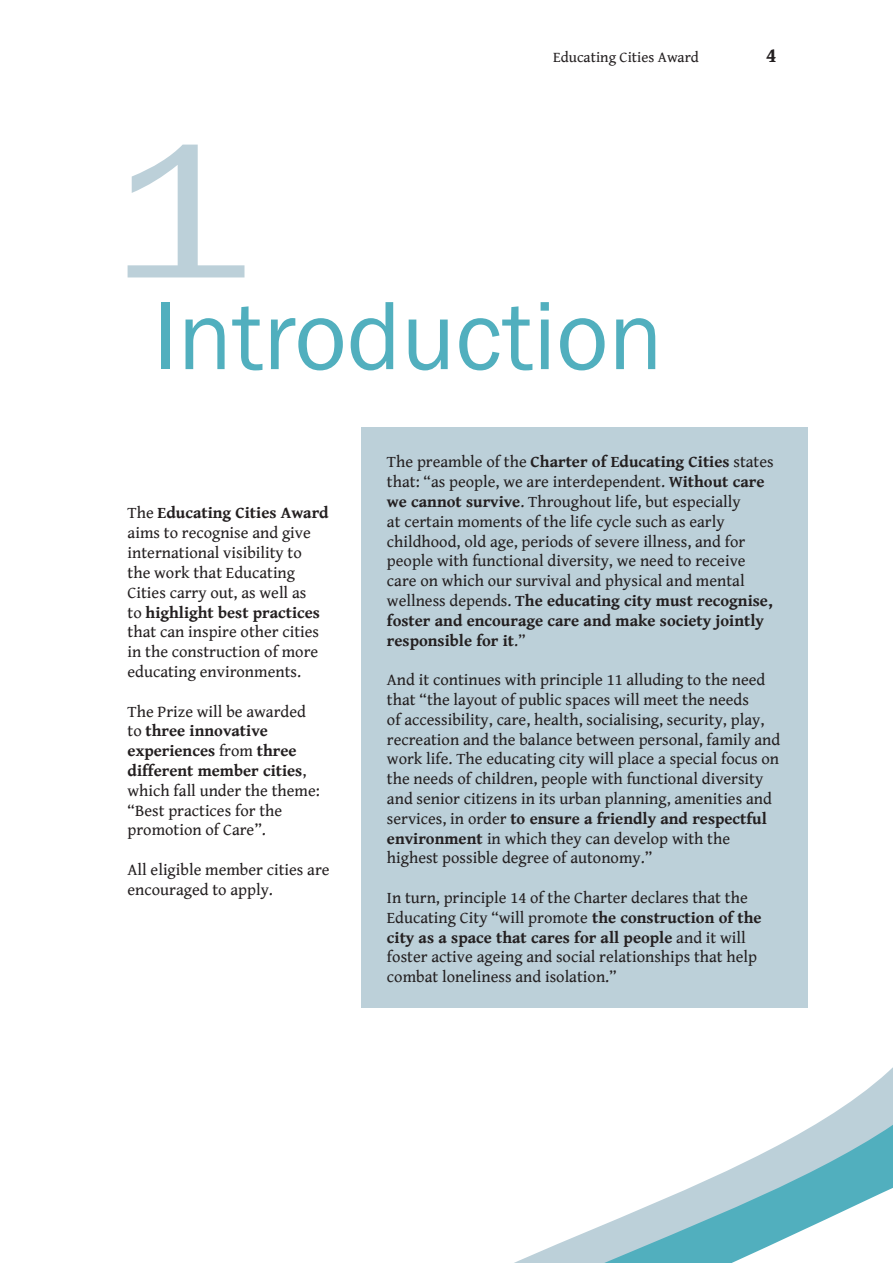
<style>
.page{position:relative;width:893px;height:1263px;background:#fff}
.page>*{position:absolute;margin:0;border:0;box-sizing:border-box;transform-origin:0 0}
._2_Títol{font:100.5px "Franklin Gothic";color:#51afbe}
.t1{font:700 21px "Gentium Book Basic";color:#231f20}
._1_Text_normal_bàsic{font:16.5px/19.8px "Gentium Book Basic";color:#231f20}
.t2{font:15px "Gentium Book Basic";color:#231f20}
.s1{font-weight:700}
</style>
<div class="page">
<svg style="left:128px;top:145px;width:116px;height:132px"></svg>
<div style="left:361px;top:427px;width:447px;height:581px;background:#bcd0d9"></div>
<svg style="left:514px;top:1067px;width:379px;height:196px"></svg>
<p class="t2" style="left:553px;top:46px;width:147px">Educating Cities Award</p>
<p class="t1" style="left:766px;top:39px;width:12px">4</p>
<p class="_2_Títol" style="left:153px;top:273px;width:512px">Introduction</p>
<p class="_1_Text_normal_bàsic" style="left:128px;top:503px;width:203px">The <span class="s1">Educating Cities Award </span>aims to recognise and give international visibility to the work that Educating<br>Cities carry out, as well as<br>to <span class="s1">highlight best practices </span>that can inspire other cities in the construction of more educating environments.</p>
<p class="_1_Text_normal_bàsic" style="left:128px;top:701px;width:194px">The Prize will be awarded to <span class="s1">three innovative experiences</span> from <span class="s1">three different member cities</span>, which fall under the theme: “Best practices for the promotion of Care”.</p>
<p class="_1_Text_normal_bàsic" style="left:128px;top:859px;width:204px">All eligible member cities are encouraged to apply.</p>
<p class="_1_Text_normal_bàsic" style="left:387px;top:451px;width:388px">The preamble of the <span class="s1">Charter of Educating Cities</span> states that: “as people, we are interdependent. <span class="s1">Without care we cannot survive</span>. Throughout life, but especially<br>at certain moments of the life cycle such as early childhood, old age, periods of severe illness, and for people with functional diversity, we need to receive care on which our survival and physical and mental wellness depends. <span class="s1">The educating city must recognise, foster and encourage care and make society jointly responsible for it</span>.”</p>
<p class="_1_Text_normal_bàsic" style="left:387px;top:669px;width:395px">And it continues with principle 11 alluding to the need that “the layout of public spaces will meet the needs<br>of accessibility, care, health, socialising, security, play, recreation and the balance between personal, family and work life. The educating city will place a special focus on the needs of children, people with functional diversity and senior citizens in its urban planning, amenities and services, in order <span class="s1">to ensure a friendly and respectful environment</span> in which they can develop with the highest possible degree of autonomy.”</p>
<p class="_1_Text_normal_bàsic" style="left:387px;top:887px;width:376px">In turn, principle 14 of the Charter declares that the Educating City “will promote <span class="s1">the construction of the city as a space that cares for all people</span> and it will foster active ageing and social relationships that help combat loneliness and isolation.”</p>
</div>
